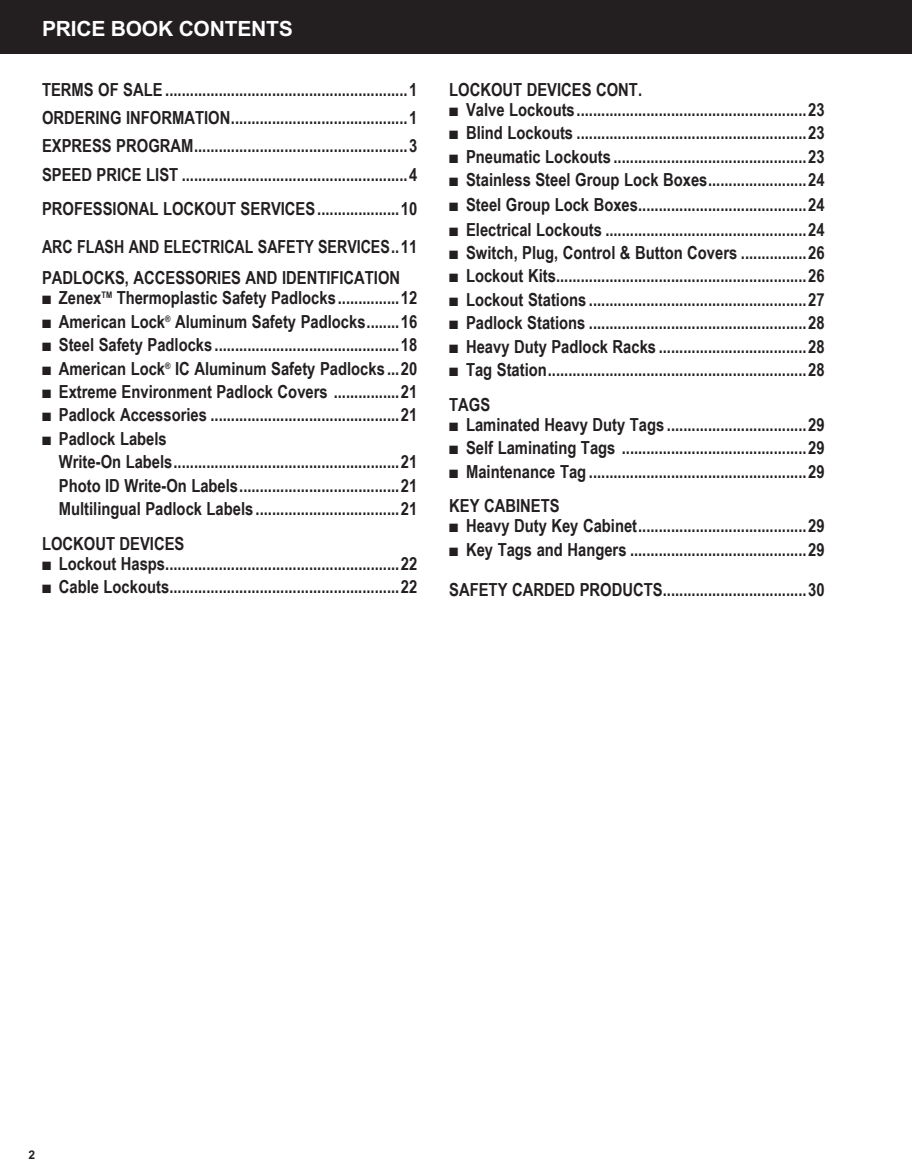
<style>
.page{position:relative;width:912px;height:1175px;background:#fff}
.page>*{position:absolute;margin:0;border:0;box-sizing:border-box;transform-origin:0 0}
.t1{font:700 21px "Arial";letter-spacing:-.01em;color:#fff}
.t2{font:700 18px/28.3px "Arial Narrow";color:#231f20}
.t3{font:700 12px "Arial";color:#231f20}
</style>
<div class="page">
<div style="left:0;top:0;width:911px;height:54px;background:#231f20"></div>
<p class="t1" style="left:42px;top:16px;width:252px">PRICE BOOK CONTENTS</p>
<p class="t2" style="left:42px;top:74px;width:376px;text-align:justify">TERMS OF SALE ...........................................................1<br>ORDERING INFORMATION...........................................1<br>EXPRESS PROGRAM....................................................3<br>SPEED PRICE LIST .......................................................4</p>
<p class="t2" style="left:42px;top:189px;width:377px;line-height:37.5px">PROFESSIONAL LOCKOUT SERVICES....................10<br>ARC FLASH AND ELECTRICAL SAFETY SERVICES..11</p>
<p class="t2" style="left:42px;top:263px;width:359px">PADLOCKS, ACCESSORIES AND IDENTIFICATION</p>
<p class="t2" style="left:42px;top:283px;width:376px">■ Zenex<sup>TM</sup> Thermoplastic Safety Padlocks...............12</p>
<p class="t2" style="left:42px;top:306px;width:376px">■ American Lock<sup>®</sup> Aluminum Safety Padlocks........16</p>
<p class="t2" style="left:42px;top:330px;width:376px">■ Steel Safety Padlocks .............................................18</p>
<p class="t2" style="left:42px;top:353px;width:377px">■ American Lock<sup>®</sup> IC Aluminum Safety Padlocks ...20</p>
<p class="t2" style="left:42px;top:376px;width:376px">■ Extreme Environment Padlock Covers ................21</p>
<p class="t2" style="left:42px;top:400px;width:376px">■ Padlock Accessories ..............................................21</p>
<p class="t2" style="left:59px;top:426px;width:360px;line-height:23.4px;text-indent:-17px">■ Padlock Labels<br>Write-On Labels.......................................................21<br>Photo ID Write-On Labels.......................................21<br>Multilingual Padlock Labels ...................................21</p>
<p class="t2" style="left:42px;top:528px;width:144px">LOCKOUT DEVICES</p>
<p class="t2" style="left:42px;top:548px;width:376px">■ Lockout Hasps.........................................................22</p>
<p class="t2" style="left:42px;top:571px;width:376px">■ Cable Lockouts........................................................22</p>
<p class="t2" style="left:449px;top:74px;width:194px">LOCKOUT DEVICES CONT.</p>
<p class="t2" style="left:449px;top:94px;width:376px">■ Valve Lockouts........................................................23</p>
<p class="t2" style="left:449px;top:118px;width:376px">■ Blind Lockouts ........................................................23</p>
<p class="t2" style="left:449px;top:141px;width:376px">■ Pneumatic Lockouts ...............................................23</p>
<p class="t2" style="left:449px;top:165px;width:376px">■ Stainless Steel Group Lock Boxes........................24</p>
<p class="t2" style="left:449px;top:189px;width:376px">■ Steel Group Lock Boxes.........................................24</p>
<p class="t2" style="left:449px;top:214px;width:376px">■ Electrical Lockouts .................................................24</p>
<p class="t2" style="left:449px;top:237px;width:376px">■ Switch, Plug, Control &amp; Button Covers ................26</p>
<p class="t2" style="left:449px;top:261px;width:376px">■ Lockout Kits.............................................................26</p>
<p class="t2" style="left:449px;top:284px;width:376px">■ Lockout Stations .....................................................27</p>
<p class="t2" style="left:449px;top:308px;width:376px">■ Padlock Stations .....................................................28</p>
<p class="t2" style="left:449px;top:331px;width:376px">■ Heavy Duty Padlock Racks ....................................28</p>
<p class="t2" style="left:449px;top:351px;width:376px;line-height:34.5px">■ Tag Station...............................................................28<br>TAGS</p>
<p class="t2" style="left:449px;top:409px;width:376px">■ Laminated Heavy Duty Tags ..................................29</p>
<p class="t2" style="left:449px;top:433px;width:376px">■ Self Laminating Tags .............................................29</p>
<p class="t2" style="left:449px;top:453px;width:376px;line-height:34.5px">■ Maintenance Tag .....................................................29<br>KEY CABINETS</p>
<p class="t2" style="left:449px;top:511px;width:376px">■ Heavy Duty Key Cabinet.........................................29</p>
<p class="t2" style="left:449px;top:534px;width:376px">■ Key Tags and Hangers ...........................................29</p>
<p class="t2" style="left:449px;top:575px;width:376px">SAFETY CARDED PRODUCTS...................................30</p>
<p class="t3" style="left:28px;top:1147px;width:8px">2</p>
</div>
